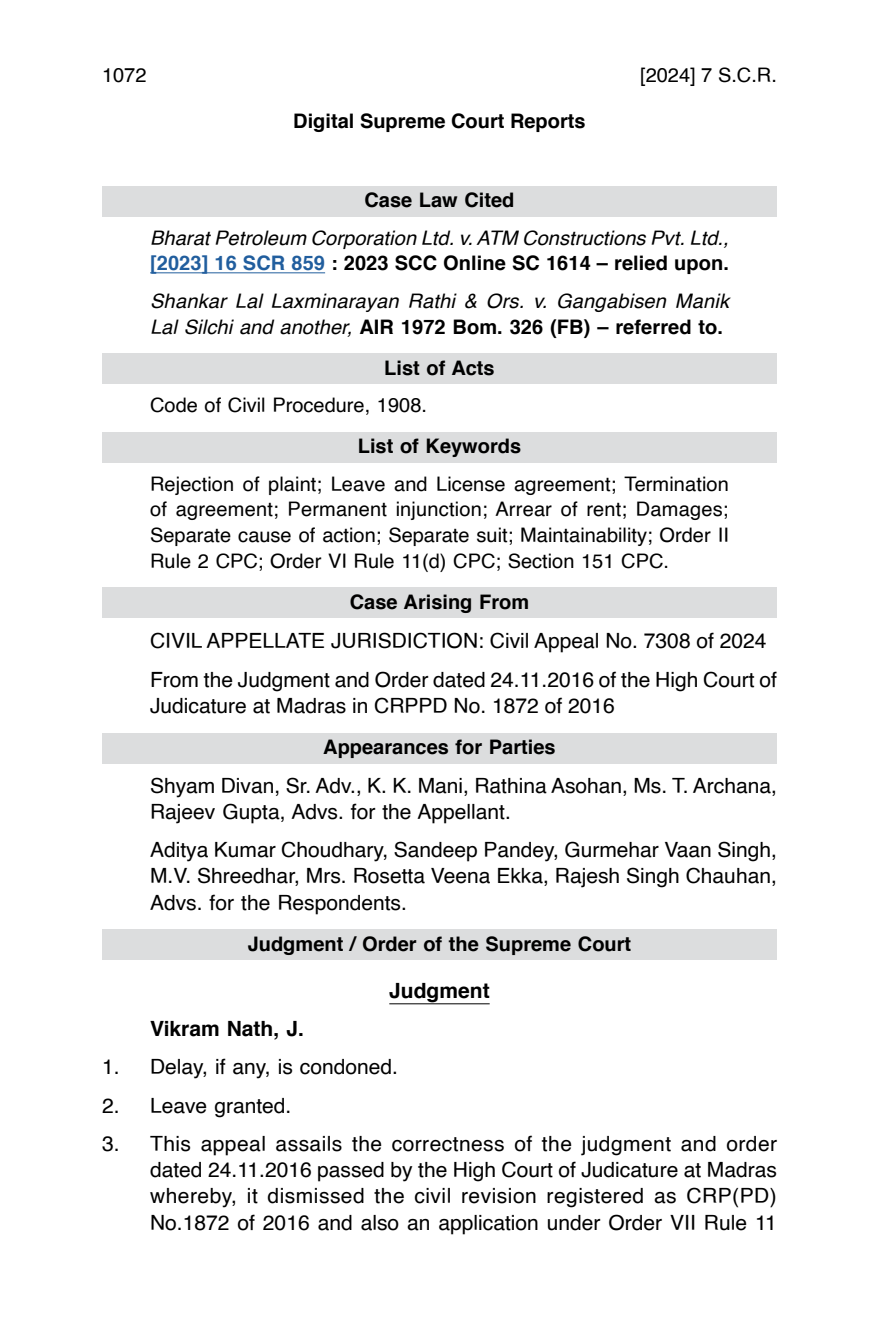
<style>
.page{position:relative;width:879px;height:1333px;background:#fff}
.page>*{position:absolute;margin:0;border:0;box-sizing:border-box;transform-origin:0 0}
.t1{font:21px/26.2px "Helvetica";color:#000}
.t2{font:700 21px "Helvetica";color:#000}
.t3{font:20px/25.6px "Helvetica";color:#000;text-align:justify}
.t4{font:italic 20px/25.6px "Helvetica";letter-spacing:.005em;color:#000}
.t5{font:700 20px "Helvetica";color:#000}
.s1{font-weight:700;font-style:normal;color:#215e9e}
.s2{font-weight:700;font-style:normal}
</style>
<div class="page">
<div style="left:102px;top:186px;width:675px;height:30px;background:#dcddde"></div>
<hr style="left:150px;top:272px;width:175px;height:1px;background:#215e9e">
<div style="left:102px;top:353px;width:675px;height:31px;background:#dcddde"></div>
<div style="left:102px;top:432px;width:675px;height:30px;background:#dcddde"></div>
<div style="left:102px;top:587px;width:675px;height:31px;background:#dcddde"></div>
<div style="left:102px;top:733px;width:675px;height:30px;background:#dcddde"></div>
<div style="left:102px;top:929px;width:675px;height:31px;background:#dcddde"></div>
<hr style="left:389px;top:1003px;width:101px;height:1px;background:#000">
<p class="t3" style="left:102px;top:63px;width:46px">1072</p>
<p class="t3" style="left:640px;top:63px;width:138px">[2024] 7 S.C.R.</p>
<p class="t5" style="left:293px;top:105px;width:294px">Digital Supreme Court Reports</p>
<p class="t5" style="left:364px;top:184px;width:152px">Case Law Cited</p>
<p class="t4" style="left:150px;top:225px;width:580px">Bharat Petroleum Corporation Ltd. v. ATM Constructions Pvt. Ltd., <span class="s1">[2023] 16 SCR 859</span> <span class="s2">: 2023 SCC Online SC 1614 – relied upon.</span></p>
<p class="t4" style="left:150px;top:288px;width:580px">Shankar Lal Laxminarayan Rathi &amp; Ors. v. Gangabisen Manik<br>Lal Silchi and another, <span class="s2">AIR 1972 Bom. 326 (FB) – referred to.</span></p>
<p class="t5" style="left:384px;top:351px;width:112px">List of Acts</p>
<p class="t3" style="left:150px;top:393px;width:278px">Code of Civil Procedure, 1908.</p>
<p class="t5" style="left:358px;top:430px;width:165px">List of Keywords</p>
<p class="t3" style="left:150px;top:471px;width:580px">Rejection of plaint; Leave and License agreement; Termination of agreement; Permanent injunction; Arrear of rent; Damages; Separate cause of action; Separate suit; Maintainability; Order II Rule 2 CPC; Order VI Rule 11(d) CPC; Section 151 CPC.</p>
<p class="t5" style="left:350px;top:585px;width:181px">Case Arising From</p>
<p class="t1" style="left:150px;top:621px;width:628px;line-height:38.8px">CIVIL APPELLATE JURISDICTION: Civil Appeal No. 7308 of 2024<br>From the Judgment and Order dated 24.11.2016 of the High Court of</p>
<p class="t1" style="left:150px;top:693px;width:466px">Judicature at Madras in CRPPD No. 1872 of 2016</p>
<p class="t5" style="left:323px;top:731px;width:234px">Appearances for Parties</p>
<p class="t1" style="left:150px;top:772px;width:628px">Shyam Divan, Sr. Adv., K. K. Mani, Rathina Asohan, Ms. T. Archana,<br>Rajeev Gupta, Advs. for the Appellant.</p>
<p class="t1" style="left:150px;top:837px;width:628px;text-align:justify">Aditya Kumar Choudhary, Sandeep Pandey, Gurmehar Vaan Singh, M.V. Shreedhar, Mrs. Rosetta Veena Ekka, Rajesh Singh Chauhan, Advs. for the Respondents.</p>
<p class="t5" style="left:248px;top:927px;width:385px">Judgment / Order of the Supreme Court</p>
<p class="t2" style="left:389px;top:973px;width:102px">Judgment</p>
<p class="t2" style="left:150px;top:1011px;width:155px">Vikram Nath, J.</p>
<p class="t1" style="left:102px;top:1054px;width:297px">1. Delay, if any, is condoned.</p>
<p class="t1" style="left:102px;top:1092px;width:191px">2. Leave granted.</p>
<p class="t1" style="left:150px;top:1130px;width:628px;text-align:justify;text-indent:-48px">3. This appeal assails the correctness of the judgment and order dated 24.11.2016 passed by the High Court of Judicature at Madras whereby, it dismissed the civil revision registered as CRP(PD)<br>No.1872 of 2016 and also an application under Order VII Rule 11</p>
</div>
